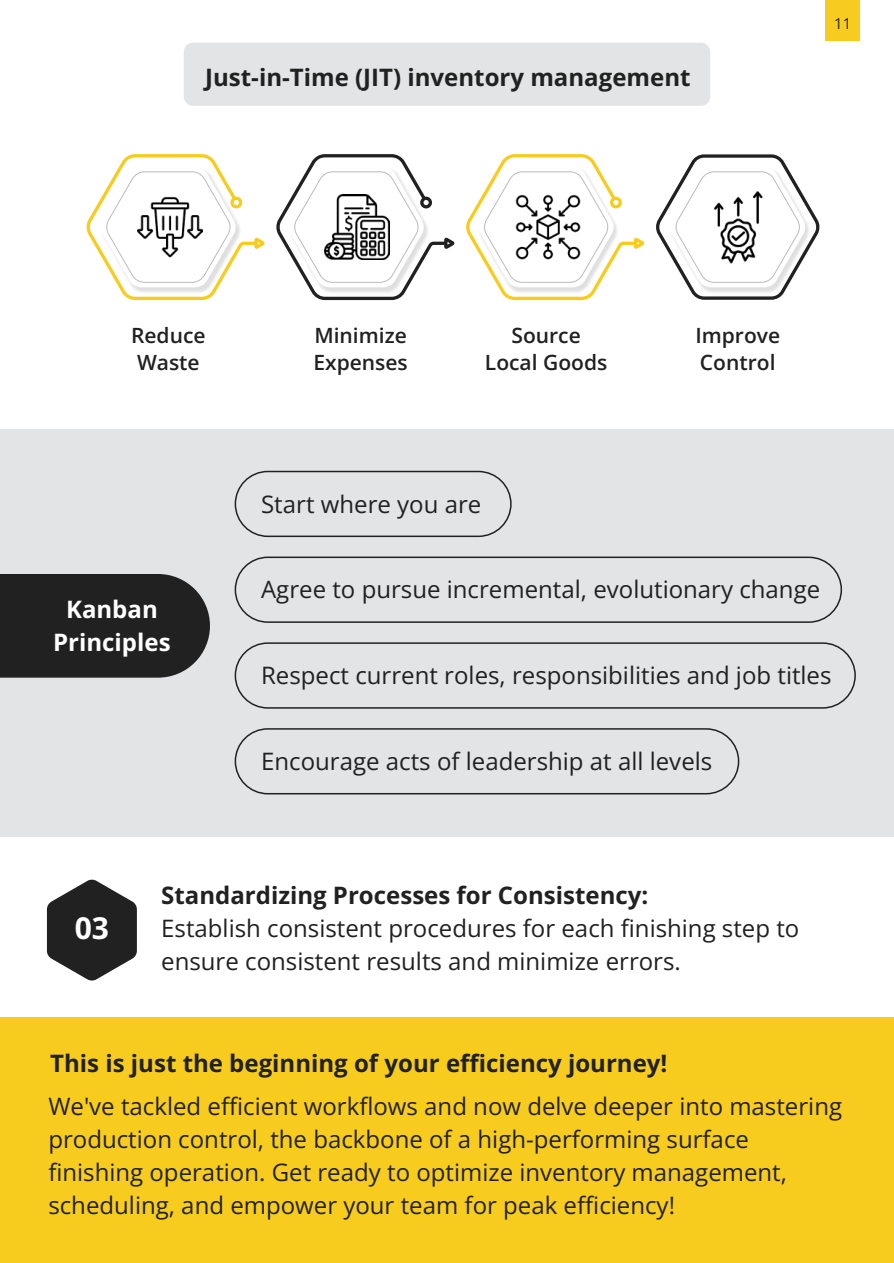
<style>
.page{position:relative;width:894px;height:1263px;background:#fff}
.page>*{position:absolute;margin:0;border:0;box-sizing:border-box;transform-origin:0 0}
.t1{font:700 30px "Open Sans";color:#fff}
.t2{font:24px/33px "Open Sans";color:#212121}
.t3{font:700 24px "Open Sans";color:#212121}
.t4{font:700 24px/33px "Open Sans";color:#fff;text-align:center}
.t5{font:600 21px/27px "Open Sans";color:#212121}
.t6{font:15px "Open Sans";color:#212121}
</style>
<div class="page">
<div style="left:0;top:429px;width:893px;height:407px;background:#e3e4e5"></div>
<div style="left:0;top:574px;width:210px;height:103px;background:#212121"></div>
<div style="left:825px;top:0;width:34px;height:40px;background:#f7cc1f"></div>
<div style="left:234px;top:471px;width:277px;height:66px;border:2px solid #212121;border-radius:32px"></div>
<div style="left:234px;top:556px;width:607px;height:67px;border:2px solid #212121;border-radius:32px"></div>
<div style="left:234px;top:642px;width:621px;height:66px;border:2px solid #212121;border-radius:32px"></div>
<div style="left:234px;top:728px;width:505px;height:66px;border:2px solid #212121;border-radius:32px"></div>
<div style="left:0;top:1017px;width:893px;height:246px;background:#f7cc1f"></div>
<svg style="left:47px;top:879px;width:90px;height:102px"></svg>
<div style="left:184px;top:43px;width:526px;height:63px;background:#e3e4e5;border-radius:9px"></div>
<svg style="left:86px;top:154px;width:178px;height:146px"></svg>
<svg style="left:276px;top:154px;width:178px;height:146px"></svg>
<svg style="left:466px;top:154px;width:178px;height:146px"></svg>
<svg style="left:656px;top:154px;width:163px;height:146px"></svg>
<img style="left:701px;top:191px;width:73px;height:72px">
<img style="left:515px;top:194px;width:65px;height:66px">
<img style="left:324px;top:194px;width:65px;height:66px">
<img style="left:137px;top:194px;width:66px;height:66px">
<p class="t3" style="left:205px;top:60px;width:486px">Just-in-Time (JIT) inventory management</p>
<p class="t6" style="left:833px;top:13px;width:19px">11</p>
<p class="t5" style="left:131px;top:321px;width:76px">Reduce<br>Waste</p>
<p class="t5" style="left:313px;top:321px;width:96px">Minimize<br>Expenses</p>
<p class="t5" style="left:484px;top:321px;width:124px;text-align:center">Source<br>Local Goods</p>
<p class="t5" style="left:695px;top:321px;width:86px">Improve<br>Control</p>
<p class="t4" style="left:53px;top:592px;width:119px">Kanban<br>Principles</p>
<p class="t2" style="left:261px;top:487px;width:222px">Start where you are</p>
<p class="t2" style="left:261px;top:572px;width:560px">Agree to pursue incremental, evolutionary change</p>
<p class="t2" style="left:261px;top:658px;width:571px">Respect current roles, responsibilities and job titles</p>
<p class="t1" style="left:75px;top:907px;width:36px">03</p>
<p class="t2" style="left:261px;top:744px;width:452px">Encourage acts of leadership at all levels</p>
<p class="t3" style="left:161px;top:879px;width:488px">Standardizing Processes for Consistency:</p>
<p class="t2" style="left:161px;top:911px;width:639px">Establish consistent procedures for each finishing step to ensure consistent results and minimize errors.</p>
<p class="t3" style="left:50px;top:1047px;width:618px">This is just the beginning of your efficiency journey!</p>
<p class="t2" style="left:48px;top:1088px;width:795px">We've tackled efficient workflows and now delve deeper into mastering production control, the backbone of a high-performing surface finishing operation. Get ready to optimize inventory management, scheduling, and empower your team for peak efficiency!</p>
</div>
